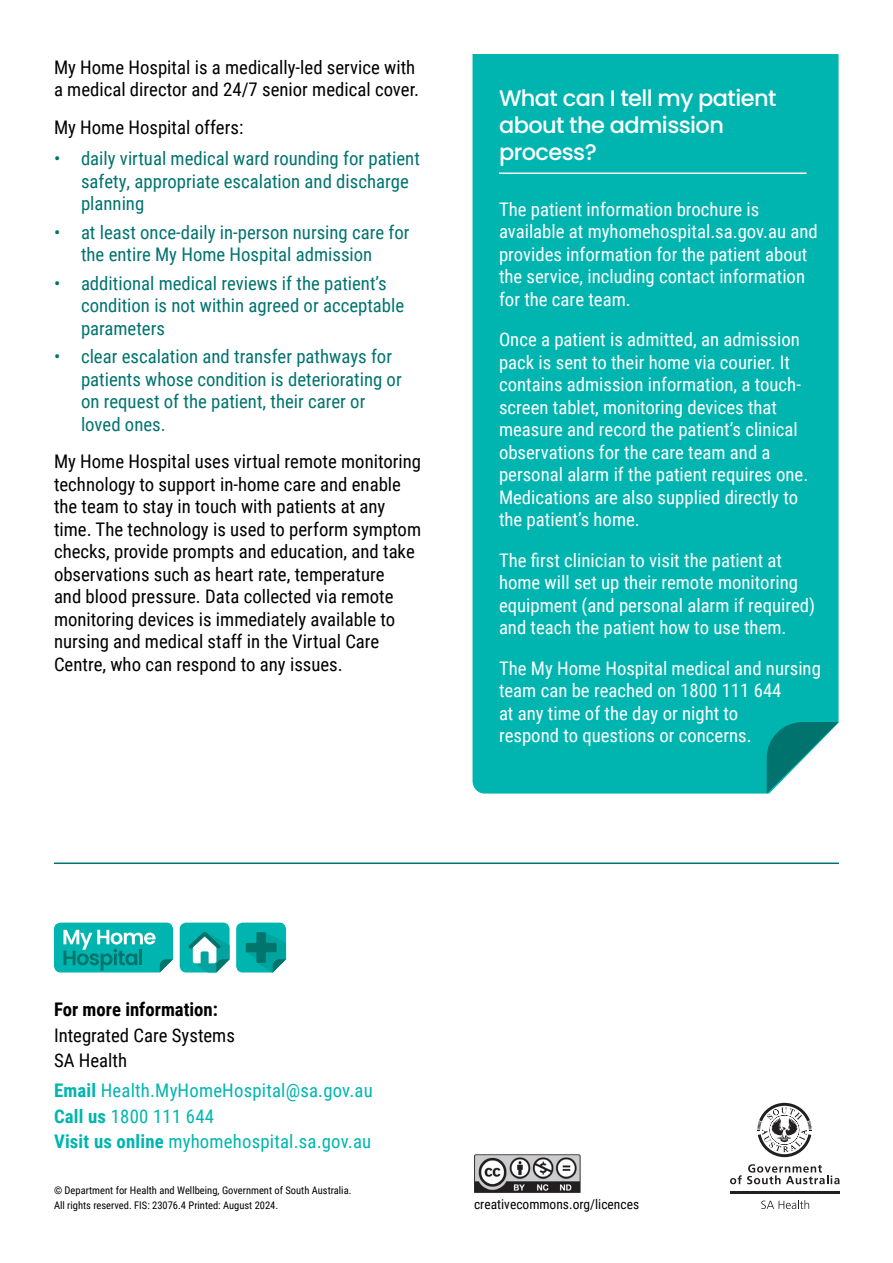
<style>
.page{position:relative;width:893px;height:1263px;background:#fff}
.page>*{position:absolute;margin:0;border:0;box-sizing:border-box;transform-origin:0 0}
.t1{font:500 22.5px/27px "Poppins";letter-spacing:-.025em;color:#fff}
.body_copy{font:18.75px/22.5px "Roboto Condensed";color:#fff}
.body_copy-2{font:18.75px/22.5px "Roboto Condensed";color:#000}
.t2{font:18.75px/22.5px "Roboto Condensed";color:#00736e}
.t3{font:18.75px "Roboto Condensed";letter-spacing:.01em;color:#00b5b0}
.t4{font:700 18.75px "Roboto Condensed";color:#000}
.t5{font:13.5px "Roboto Condensed";color:#000}
.t6{font:10.5px "Roboto Condensed";color:#000}
.s1{font-weight:700}
</style>
<div class="page">
<div style="left:472px;top:54px;width:366px;height:739px;background:#00b5b0"></div>
<svg style="left:767px;top:722px;width:71px;height:71px"></svg>
<img style="left:474px;top:1154px;width:107px;height:39px">
<svg style="left:54px;top:923px;width:119px;height:49px"></svg>
<svg style="left:180px;top:923px;width:50px;height:49px"></svg>
<svg style="left:236px;top:923px;width:50px;height:49px"></svg>
<hr style="left:499px;top:173px;width:307px;height:1px;background:#fff">
<hr style="left:54px;top:862px;width:785px;height:2px;background:#00736e">
<svg style="left:761px;top:1200px;width:48px;height:9px"></svg>
<hr style="left:730px;top:1191px;width:110px;height:3px;background:#231f20">
<svg style="left:730px;top:1164px;width:109px;height:20px"></svg>
<svg style="left:757px;top:1103px;width:55px;height:54px"></svg>
<p class="body_copy-2" style="left:54px;top:55px;width:367px">My Home Hospital is a medically-led service with a medical director and 24/7 senior medical cover.</p>
<p class="body_copy-2" style="left:54px;top:115px;width:191px">My Home Hospital offers:</p>
<p class="t2" style="left:81px;top:147px;width:340px;text-indent:-27px">• daily virtual medical ward rounding for patient safety, appropriate escalation and discharge planning</p>
<p class="t2" style="left:54px;top:220px;width:357px;text-align:center">• at least once-daily in-person nursing care for the entire My Home Hospital admission</p>
<p class="t2" style="left:81px;top:271px;width:325px;text-indent:-27px">• additional medical reviews if the patient’s condition is not within agreed or acceptable parameters</p>
<p class="t2" style="left:81px;top:345px;width:322px;text-indent:-27px">• clear escalation and transfer pathways for patients whose condition is deteriorating or on request of the patient, their carer or loved ones.</p>
<p class="body_copy-2" style="left:54px;top:450px;width:369px">My Home Hospital uses virtual remote monitoring technology to support in-home care and enable the team to stay in touch with patients at any time. The technology is used to perform symptom checks, provide prompts and education, and take observations such as heart rate, temperature<br>and blood pressure. Data collected via remote monitoring devices is immediately available to nursing and medical staff in the Virtual Care Centre, who can respond to any issues.</p>
<p class="t1" style="left:499px;top:85px;width:279px">What can I tell my patient about the admission process?</p>
<p class="body_copy" style="left:499px;top:197px;width:320px">The patient information brochure is available at myhomehospital.sa.gov.au and provides information for the patient about the service, including contact information for the care team.</p>
<p class="body_copy" style="left:499px;top:328px;width:311px">Once a patient is admitted, an admission pack is sent to their home via courier. It contains admission information, a touch&shy;screen tablet, monitoring devices that measure and record the patient’s clinical observations for the care team and a personal alarm if the patient requires one.<br>Medications are also supplied directly to the patient’s home.</p>
<p class="body_copy" style="left:499px;top:548px;width:318px">The first clinician to visit the patient at home will set up their remote monitoring equipment (and personal alarm if required) and teach the patient how to use them.</p>
<p class="body_copy" style="left:499px;top:656px;width:323px">The My Home Hospital medical and nursing team can be reached on 1800 111 644<br>at any time of the day or night to<br>respond to questions or concerns.</p>
<p class="t4" style="left:54px;top:997px;width:165px">For more information:</p>
<p class="body_copy-2" style="left:54px;top:1023px;width:182px">Integrated Care Systems</p>
<p class="body_copy-2" style="left:54px;top:1049px;width:75px">SA Health</p>
<p class="t3" style="left:54px;top:1078px;width:320px"><span class="s1">Email</span> Health.MyHomeHospital@sa.gov.au</p>
<p class="t3" style="left:54px;top:1103px;width:162px"><span class="s1">Call us</span> 1800 111 644</p>
<p class="t3" style="left:54px;top:1129px;width:319px"><span class="s1">Visit us online</span> myhomehospital.sa.gov.au</p>
<p class="t6" style="left:54px;top:1183px;width:299px">© Department for Health and Wellbeing, Government of South Australia.</p>
<p class="t6" style="left:54px;top:1198px;width:226px">All rights reserved. FIS: 23076.4 Printed: August 2024.</p>
<p class="t5" style="left:474px;top:1194px;width:167px">creativecommons.org/licences</p>
</div>
